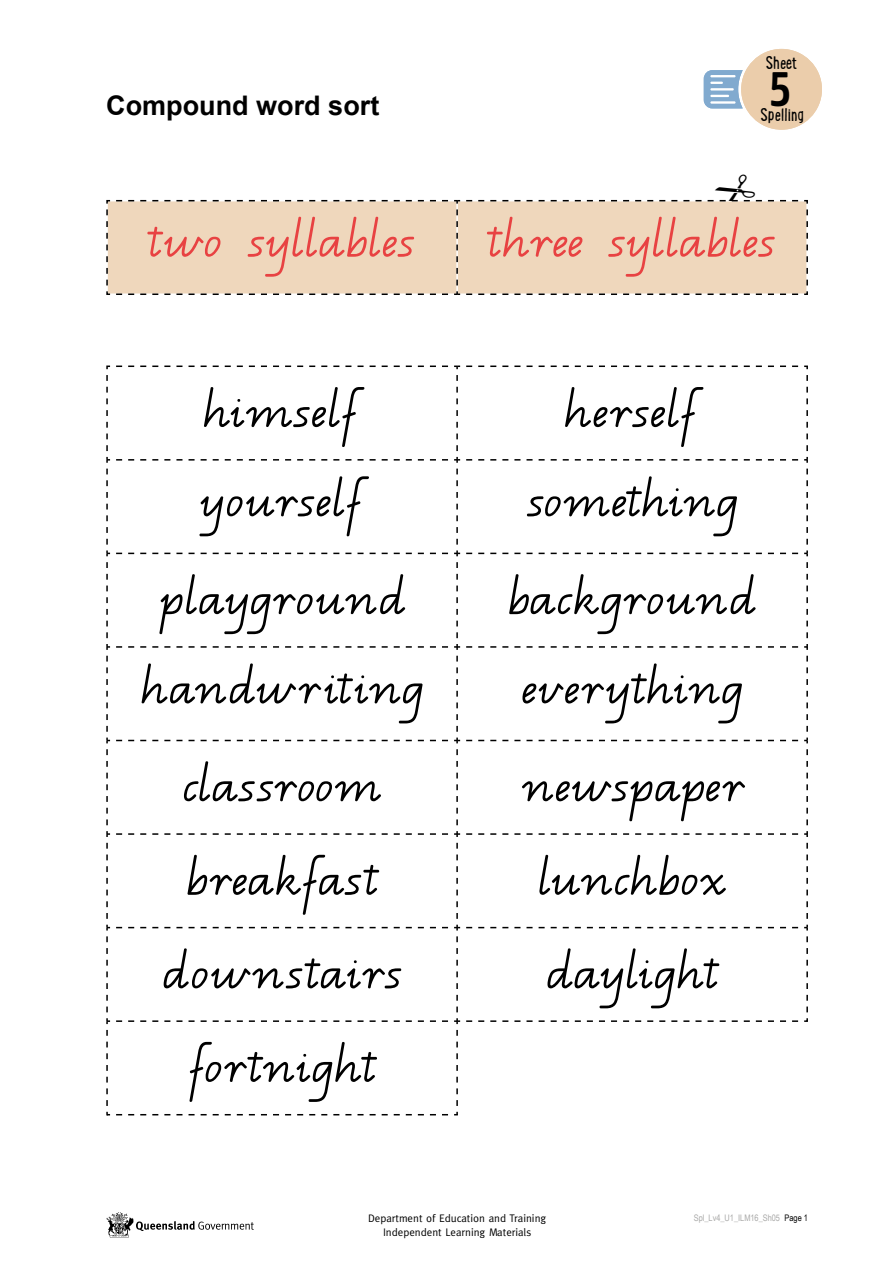
<style>
.page{position:relative;width:893px;height:1263px;background:#fff}
.page>*{position:absolute;margin:0;border:0;box-sizing:border-box;transform-origin:0 0}
.Activity_words_Blk{font:60px "Q Cursive";letter-spacing:-.01em;color:#000}
.Activity_Words_Red{font:60px "Q Cursive";color:#e84242}
.Sheet_number{font:700 57px "Amsi Pro Cond";color:#000}
.t1{font:700 48px "Amsi Pro Cond";color:#000}
.Sheet_heading_18pt{font:700 27px "Arial";color:#000}
.t2{font:19.5px "Lunch Box";color:#000}
.t3{font:10.95px "Meta";color:#000}
.t4{font:9px "Arial Narrow";color:#a8a8a7}
.s1{color:#000}
</style>
<div class="page">
<svg style="left:106px;top:1212px;width:148px;height:25px"></svg>
<svg style="left:106px;top:365px;width:702px;height:273px"></svg>
<svg style="left:106px;top:644px;width:4px;height:181px"></svg>
<svg style="left:116px;top:644px;width:344px;height:181px"></svg>
<svg style="left:466px;top:644px;width:342px;height:181px"></svg>
<svg style="left:106px;top:831px;width:4px;height:88px"></svg>
<svg style="left:116px;top:831px;width:344px;height:88px"></svg>
<svg style="left:466px;top:831px;width:342px;height:88px"></svg>
<svg style="left:106px;top:925px;width:4px;height:87px"></svg>
<svg style="left:116px;top:925px;width:344px;height:87px"></svg>
<svg style="left:466px;top:925px;width:342px;height:87px"></svg>
<svg style="left:106px;top:1018px;width:702px;height:98px"></svg>
<div style="left:741px;top:49px;width:81px;height:81px;background:#ebcdab;border-radius:50%"></div>
<svg style="left:704px;top:70px;width:39px;height:38px"></svg>
<hr style="left:710px;top:75px;width:26px;height:2px;background:#fff">
<div style="left:106px;top:199px;width:702px;height:96px;background:#efd7bc"></div>
<p class="Sheet_heading_18pt" style="left:106px;top:87px;width:274px">Compound word sort</p>
<p class="t2" style="left:765px;top:49px;width:34px">Sheet</p>
<p class="t2" style="left:760px;top:101px;width:45px">Spelling</p>
<p class="t1" style="left:770px;top:56px;width:22px">5</p>
<p class="Sheet_number" style="left:771px;top:57px;width:23px">1</p>
<p class="Activity_Words_Red" style="left:149px;top:209px;width:267px">two syllables</p>
<p class="Activity_Words_Red" style="left:489px;top:209px;width:288px">three syllables</p>
<p class="Activity_words_Blk" style="left:202px;top:379px;width:161px">himself</p>
<p class="Activity_words_Blk" style="left:564px;top:379px;width:139px">herself</p>
<p class="Activity_words_Blk" style="left:198px;top:468px;width:170px">yourself</p>
<p class="Activity_words_Blk" style="left:526px;top:468px;width:214px">something</p>
<p class="Activity_words_Blk" style="left:158px;top:566px;width:250px">playground</p>
<p class="Activity_words_Blk" style="left:508px;top:566px;width:250px">background</p>
<p class="Activity_words_Blk" style="left:140px;top:655px;width:285px">handwriting</p>
<p class="Activity_words_Blk" style="left:521px;top:655px;width:224px">everything</p>
<p class="Activity_words_Blk" style="left:182px;top:753px;width:201px">classroom</p>
<p class="Activity_words_Blk" style="left:518px;top:753px;width:229px">newspaper</p>
<p class="Activity_words_Blk" style="left:186px;top:847px;width:194px">breakfast</p>
<p class="Activity_words_Blk" style="left:537px;top:847px;width:191px">lunchbox</p>
<p class="Activity_words_Blk" style="left:162px;top:940px;width:241px">downstairs</p>
<p class="Activity_words_Blk" style="left:546px;top:940px;width:174px">daylight</p>
<p class="Activity_words_Blk" style="left:188px;top:1034px;width:189px">fortnight</p>
<p class="t3" style="left:368px;top:1211px;width:180px">Department of Education and Training</p>
<p class="t4" style="left:694px;top:1211px;width:116px">Spl_Lv4_U1_ILM16_Sh05 <span class="s1">Page 1</span></p>
<p class="t3" style="left:383px;top:1225px;width:150px">Independent Learning Materials</p>
</div>
